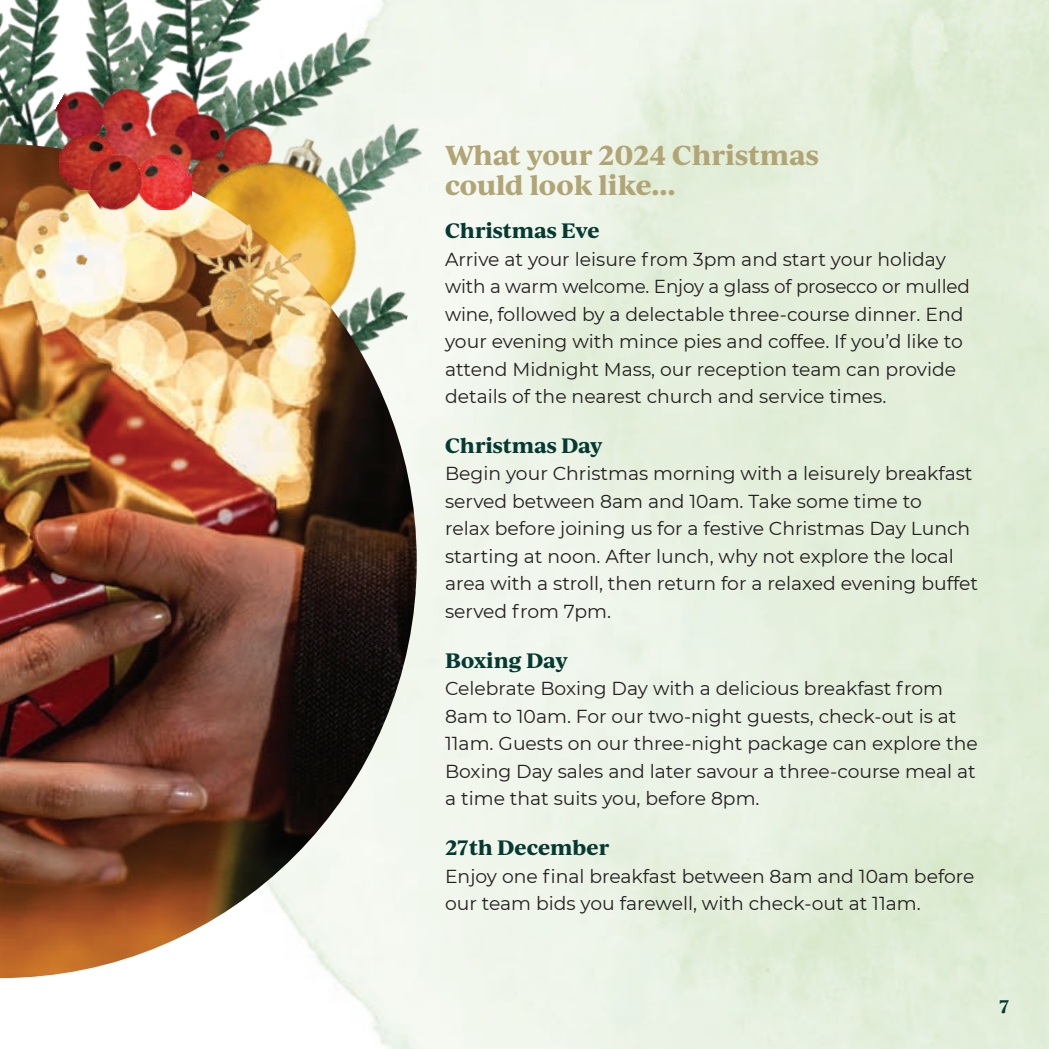
<style>
.page{position:relative;width:1049px;height:1049px;background:#fff}
.page>*{position:absolute;margin:0;border:0;box-sizing:border-box;transform-origin:0 0}
.Body_Subs{font:700 26.25px/30px "Ivy Journal";letter-spacing:-.01em;color:#b1a576}
.Body_Subs_2{font:700 20px "Ivy Journal";color:#053a32}
.Bodycopy{font:18.75px/27.5px "Montserrat";color:#231f20}
.Body_Subs-2{font:700 17.5px "Ivy Journal";color:#053a32}
</style>
<div class="page">
<img style="left:0;top:0;width:475px;height:681px">
<img style="left:0;top:36px;width:317px;height:108px">
<img style="left:153px;top:103px;width:245px;height:41px">
<img style="left:0;top:144px;width:417px;height:834px">
<img style="left:153px;top:156px;width:39px;height:53px">
<img style="left:60px;top:133px;width:55px;height:4px">
<img style="left:118px;top:146px;width:35px;height:74px">
<img style="left:0;top:137px;width:118px;height:164px">
<img style="left:196px;top:224px;width:108px;height:122px">
<p class="Body_Subs" style="left:445px;top:139px;width:375px">What your 2024 Christmas could look like…</p>
<p class="Body_Subs_2" style="left:445px;top:215px;width:156px">Christmas Eve</p>
<p class="Bodycopy" style="left:445px;top:244px;width:526px">Arrive at your leisure from 3pm and start your holiday with a warm welcome. Enjoy a glass of prosecco or mulled wine, followed by a delectable three-course dinner. End your evening with mince pies and coffee. If you’d like to attend Midnight Mass, our reception team can provide details of the nearest church and service times.</p>
<p class="Body_Subs_2" style="left:445px;top:430px;width:159px">Christmas Day</p>
<p class="Bodycopy" style="left:445px;top:459px;width:534px">Begin your Christmas morning with a leisurely breakfast served between 8am and 10am. Take some time to<br>relax before joining us for a festive Christmas Day Lunch starting at noon. After lunch, why not explore the local area with a stroll, then return for a relaxed evening buffet served from 7pm.</p>
<p class="Body_Subs_2" style="left:445px;top:645px;width:124px">Boxing Day</p>
<p class="Bodycopy" style="left:445px;top:674px;width:534px">Celebrate Boxing Day with a delicious breakfast from 8am to 10am. For our two-night guests, check-out is at 11am. Guests on our three-night package can explore the Boxing Day sales and later savour a three-course meal at a time that suits you, before 8pm.</p>
<p class="Body_Subs_2" style="left:445px;top:832px;width:165px">27th December</p>
<p class="Bodycopy" style="left:445px;top:861px;width:531px">Enjoy one final breakfast between 8am and 10am before our team bids you farewell, with check-out at 11am.</p>
<p class="Body_Subs-2" style="left:999px;top:993px;width:11px">7</p>
</div>
